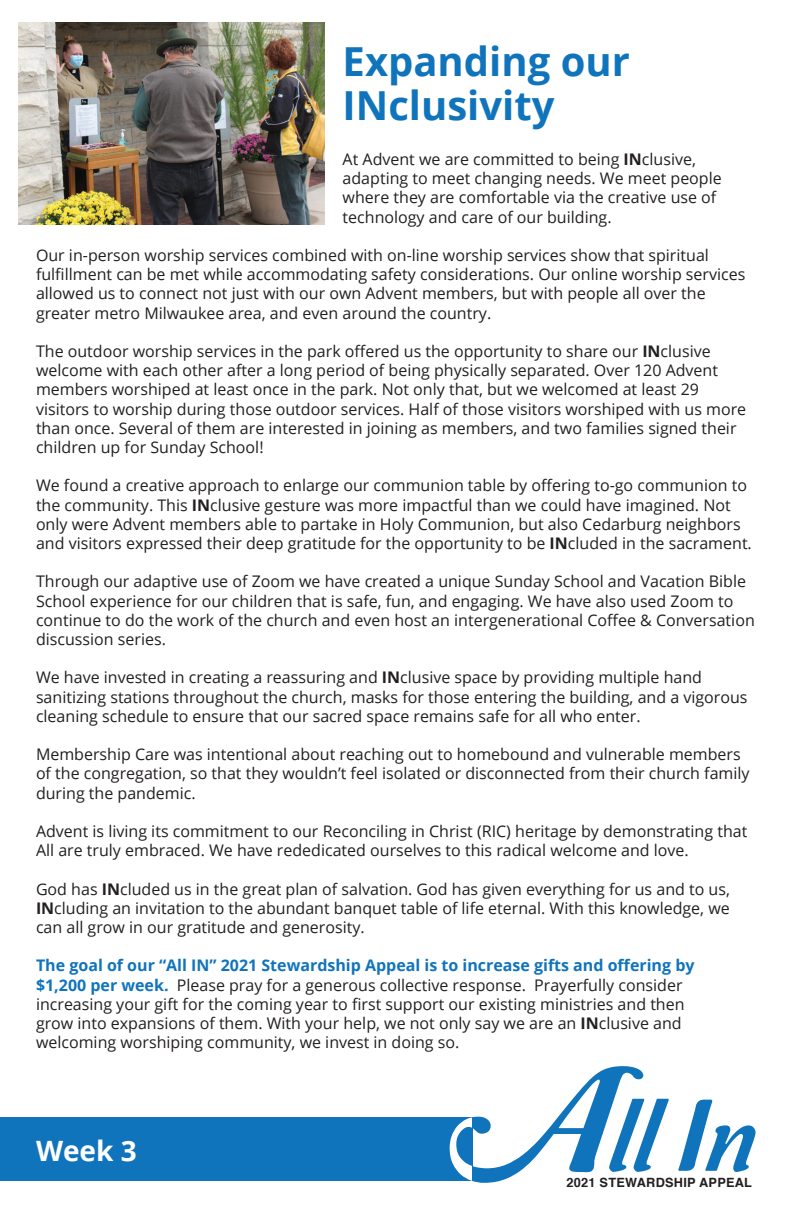
<style>
.page{position:relative;width:792px;height:1224px;background:#fff}
.page>*{position:absolute;margin:0;border:0;box-sizing:border-box;transform-origin:0 0}
.t1{font:700 40px "Open Sans";color:#1074bc}
.t2{font:700 28px "Open Sans";color:#fff}
.t3{font:16px/19.2px "Open Sans";color:#231f20}
.t4{font:700 16px "Open Sans";color:#1074bc}
.t5{font:700 12.8px "Helvetica";letter-spacing:.02em;color:#231f20}
.s1{font-weight:700}
.s2{font-weight:700;color:#1074bc}
</style>
<div class="page">
<div style="left:0;top:1117px;width:472px;height:64px;background:#1074bc"></div>
<svg style="left:450px;top:1066px;width:306px;height:117px"></svg>
<img style="left:19px;top:23px;width:306px;height:201px">
<p class="t1" style="left:343px;top:34px;width:289px">Expanding our</p>
<p class="t1" style="left:343px;top:78px;width:213px">INclusivity</p>
<p class="t3" style="left:343px;top:149px;width:355px">At Advent we are committed to being <span class="s1">IN</span>clusive,</p>
<p class="t3" style="left:343px;top:168px;width:381px">adapting to meet changing needs. We meet people where they are comfortable via the creative use of technology and care of our building.</p>
<p class="t3" style="left:36px;top:245px;width:711px">Our in-person worship services combined with on-line worship services show that spiritual fulfillment can be met while accommodating safety considerations. Our online worship services allowed us to connect not just with our own Advent members, but with people all over the</p>
<p class="t3" style="left:36px;top:303px;width:457px">greater metro Milwaukee area, and even around the country.</p>
<p class="t3" style="left:36px;top:341px;width:676px">The outdoor worship services in the park offered us the opportunity to share our <span class="s1">IN</span>clusive</p>
<p class="t3" style="left:36px;top:360px;width:712px">welcome with each other after a long period of being physically separated. Over 120 Advent members worshiped at least once in the park. Not only that, but we welcomed at least 29 visitors to worship during those outdoor services. Half of those visitors worshiped with us more than once. Several of them are interested in joining as members, and two families signed their children up for Sunday School!</p>
<p class="t3" style="left:36px;top:476px;width:717px">We found a creative approach to enlarge our communion table by offering to-go communion to the community. This <span class="s1">IN</span>clusive gesture was more impactful than we could have imagined. Not only were Advent members able to partake in Holy Communion, but also Cedarburg neighbors and visitors expressed their deep gratitude for the opportunity to be <span class="s1">IN</span>cluded in the sacrament.</p>
<p class="t3" style="left:36px;top:572px;width:720px">Through our adaptive use of Zoom we have created a unique Sunday School and Vacation Bible School experience for our children that is safe, fun, and engaging. We have also used Zoom to continue to do the work of the church and even host an intergenerational Coffee &amp; Conversation discussion series.</p>
<p class="t3" style="left:36px;top:668px;width:713px">We have invested in creating a reassuring and <span class="s1">IN</span>clusive space by providing multiple hand sanitizing stations throughout the church, masks for those entering the building, and a vigorous cleaning schedule to ensure that our sacred space remains safe for all who enter.</p>
<p class="t3" style="left:36px;top:744px;width:715px">Membership Care was intentional about reaching out to homebound and vulnerable members of the congregation, so that they wouldn’t feel isolated or disconnected from their church family during the pandemic.</p>
<p class="t3" style="left:36px;top:821px;width:713px">Advent is living its commitment to our Reconciling in Christ (RIC) heritage by demonstrating that<br>All are truly embraced. We have rededicated ourselves to this radical welcome and love.</p>
<p class="t3" style="left:36px;top:879px;width:695px;text-align:justify">God has <span class="s1">IN</span>cluded us in the great plan of salvation. God has given everything for us and to us, <span class="s1">IN</span>cluding an invitation to the abundant banquet table of life eternal. With this knowledge, we can all grow in our gratitude and generosity.</p>
<p class="t4" style="left:36px;top:954px;width:660px">The goal of our “All IN” 2021 Stewardship Appeal is to increase gifts and offering by</p>
<p class="t3" style="left:36px;top:975px;width:648px"><span class="s2">$1,200 per week.</span> Please pray for a generous collective response. Prayerfully consider</p>
<p class="t3" style="left:36px;top:994px;width:650px">increasing your gift for the coming year to first support our existing ministries and then</p>
<p class="t3" style="left:36px;top:1013px;width:647px">grow into expansions of them. With your help, we not only say we are an <span class="s1">IN</span>clusive and</p>
<p class="t3" style="left:36px;top:1032px;width:425px">welcoming worshiping community, we invest in doing so.</p>
<p class="t2" style="left:36px;top:1131px;width:102px">Week 3</p>
<p class="t5" style="left:566px;top:1172px;width:187px">2021 STEWARDSHIP APPEAL</p>
</div>
